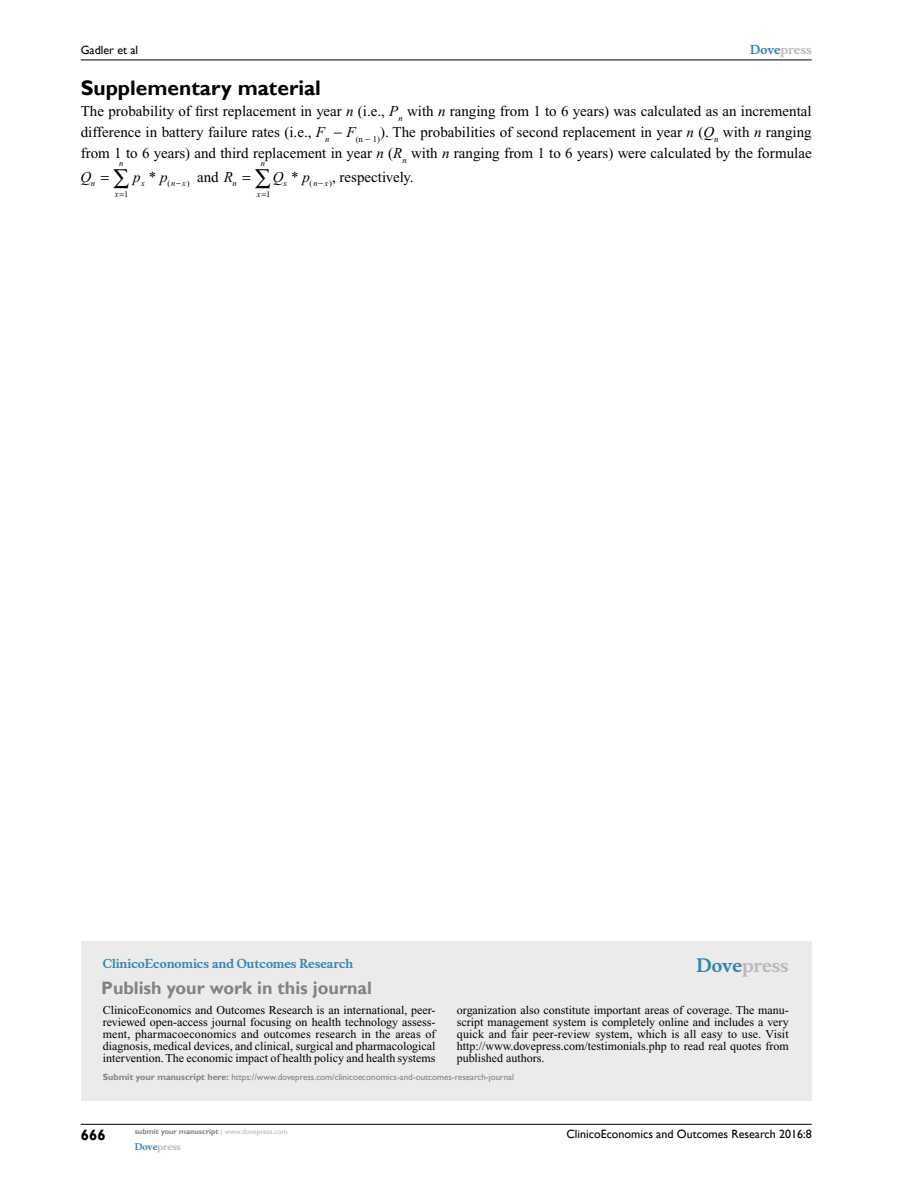
<style>
.page{position:relative;width:918px;height:1188px;background:#fff}
.page>*{position:absolute;margin:0;border:0;box-sizing:border-box;transform-origin:0 0}
.t1{font:700 21px "Gill Sans";color:#000}
.t2{font:700 18px "Gill Sans";color:#808285}
.t3{font:700 18px "Musee";color:#b8babc}
.t4{font:15px/21px "Times New Roman";color:#000;text-align:justify}
.t5{font:italic 15px "Times New Roman";color:#000}
.t6{font:700 15px "Gill Sans";color:#000}
.t7{font:12px/12px "Times New Roman";color:#000;text-align:justify}
.t8{font:12px "Gill Sans";color:#000}
.t9{font:700 12px "Musee";color:#3785ad}
.t10{font:700 12px "Musee";color:#b8babc}
.t11{font:9px "Gill Sans";color:#808285}
.t12{font:700 9px "Musee";color:#b8babc}
.t13{font:italic 8.7px "Times New Roman";color:#000}
.t14{font:8.7px "Times New Roman";color:#000}
.t15{font:700 7.5px "Gill Sans";color:#808285}
.s1{color:#3785ad}
.s2{font-style:italic}
.s3{font-style:normal}
.s4{font-weight:700}
.s5{font-weight:400;color:#b8babc}
</style>
<div class="page">
<div style="left:81px;top:941px;width:731px;height:159px;background:#ebebec"></div>
<hr style="left:81px;top:1124px;width:731px;height:1px;background:#000">
<hr style="left:81px;top:60px;width:731px;height:1px;background:#000">
<p class="t10" style="left:750px;top:43px;width:63px"><span class="s1">Dove</span>press</p>
<p class="t8" style="left:81px;top:43px;width:59px">Gadler et al</p>
<h1 class="t1" style="left:81px;top:76px;width:242px">Supplementary material</h1>
<p class="t4" style="left:81px;top:101px;width:733px">The probability of first replacement in year <span class="s2">n</span> (i.e., <span class="s2">P</span><sub>n</sub> with <span class="s2">n</span> ranging from 1 to 6 years) was calculated as an incremental difference in battery failure rates (i.e., <span class="s2">F</span><sub>n</sub> <span class="s2">F</span><sub>(n</sub> <sub>1)</sub>). The probabilities of second replacement in year <span class="s2">n</span> (<span class="s2">Q</span><sub>n</sub> with <span class="s2">n</span> ranging from 1 to 6 years) and third replacement in year <span class="s2">n</span> (<span class="s2">R</span><sub>n</sub> with <span class="s2">n</span> ranging from 1 to 6 years) were calculated by the formulae</p>
<p class="t5" style="left:81px;top:169px;width:12px">Q</p>
<p class="t5" style="left:133px;top:169px;width:9px">p</p>
<p class="t5" style="left:160px;top:169px;width:9px">p</p>
<p class="t13" style="left:91px;top:179px;width:6px">n</p>
<p class="t13" style="left:141px;top:179px;width:5px">x</p>
<p class="t13" style="left:171px;top:179px;width:20px">n x<span class="s3">)</span></p>
<p class="t13" style="left:115px;top:189px;width:5px">x</p>
<p class="t13" style="left:119px;top:158px;width:6px">n</p>
<p class="t4" style="left:113px;top:167px;width:59px">∑*<sub>(</sub></p>
<p class="t14" style="left:124px;top:189px;width:6px">1</p>
<p class="t13" style="left:261px;top:159px;width:6px">n</p>
<p class="t4" style="left:255px;top:167px;width:59px">∑*<sub>(</sub></p>
<p class="t14" style="left:266px;top:189px;width:6px">1</p>
<p class="t4" style="left:197px;top:167px;width:37px">and <span class="s2">R</span></p>
<p class="t5" style="left:273px;top:169px;width:12px">Q</p>
<p class="t5" style="left:302px;top:169px;width:9px">p</p>
<p class="t13" style="left:233px;top:179px;width:6px">n</p>
<p class="t13" style="left:283px;top:179px;width:5px">x</p>
<p class="t13" style="left:313px;top:179px;width:20px">n x<span class="s3">)</span></p>
<p class="t13" style="left:257px;top:189px;width:5px">x</p>
<p class="t4" style="left:332px;top:167px;width:83px">, respectively.</p>
<p class="t9" style="left:103px;top:956px;width:252px">ClinicoEconomics and Outcomes Research</p>
<h2 class="t2" style="left:101px;top:977px;width:272px">Publish your work in this journal</h2>
<h2 class="t3" style="left:697px;top:955px;width:94px"><span class="s1">Dove</span>press</h2>
<p class="t7" style="left:103px;top:1004px;width:334px">ClinicoEconomics and Outcomes Research is an international, peer&shy;reviewed open-access journal focusing on health technology assess&shy;ment, pharmacoeconomics and outcomes research in the areas of diagnosis, medical devices, and clinical, surgical and pharmacological intervention. The economic impact of health policy and health systems</p>
<p class="t7" style="left:457px;top:1004px;width:333px">organization also constitute important areas of coverage. The manu&shy;script management system is completely online and includes a very quick and fair peer-review system, which is all easy to use. Visit http://www.dovepress.com/testimonials.php to read real quotes from published authors.</p>
<p class="t11" style="left:103px;top:1072px;width:413px"><span class="s4">Submit your manuscript here:</span> https://www.dovepress.com/clinicoeconomics-and-outcomes-research-journal</p>
<p class="t6" style="left:81px;top:1126px;width:26px">666</p>
<p class="t15" style="left:135px;top:1127px;width:154px">submit your manuscript <span class="s5">| www.dovepress.com</span></p>
<p class="t12" style="left:135px;top:1141px;width:48px"><span class="s1">Dove</span>press</p>
<p class="t8" style="left:566px;top:1127px;width:247px">ClinicoEconomics and Outcomes Research 2016:8</p>
</div>
